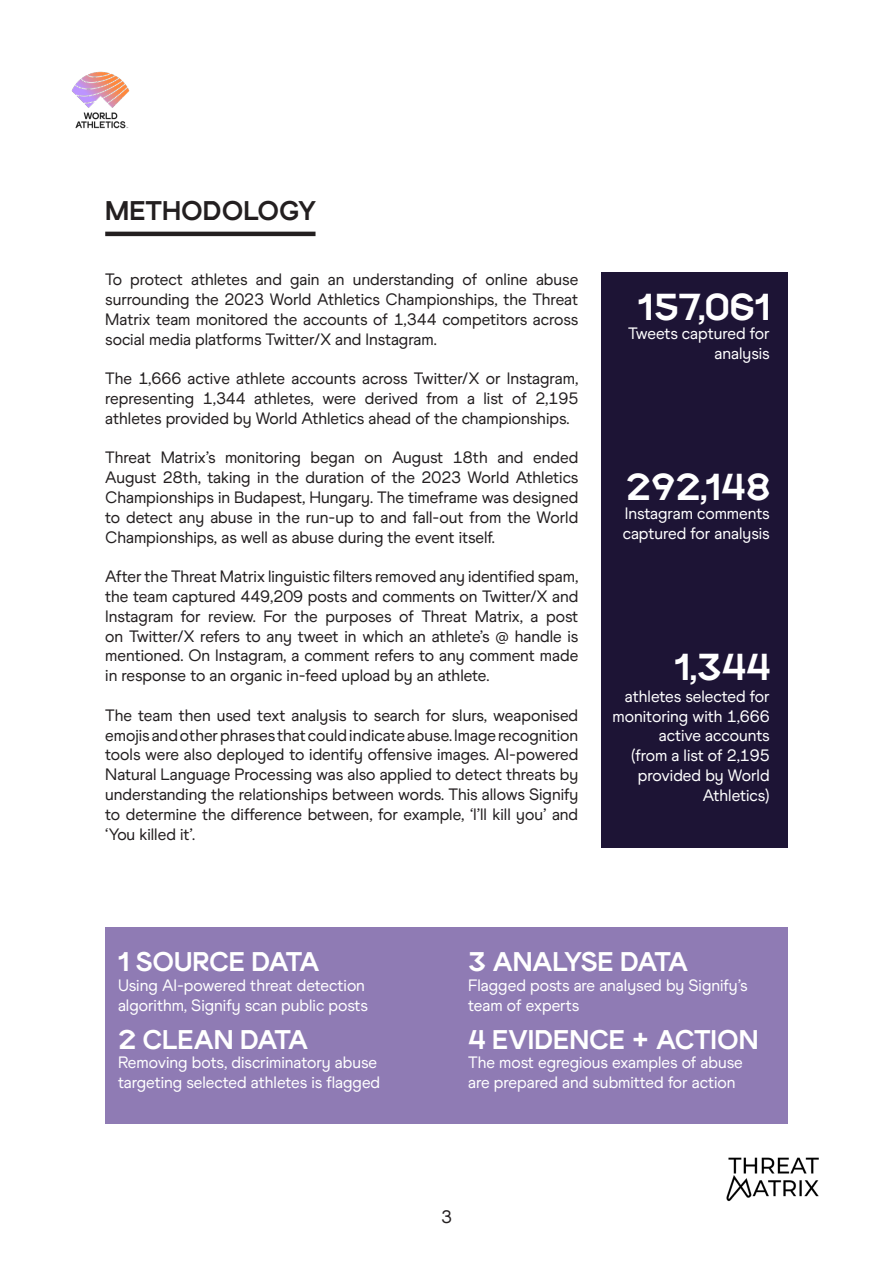
<style>
.page{position:relative;width:893px;height:1263px;background:#fff}
.page>*{position:absolute;margin:0;border:0;box-sizing:border-box;transform-origin:0 0}
.t1{font:37.5px "World Athletics Headline";color:#fff}
.t2{font:27px "World Athletics Headline";color:#fff}
.t3{font:27px "World Athletics Headline";letter-spacing:-.05em;color:#fff}
.t4{font:27px "World Athletics Headline";color:#231f20}
.t5{font:18px "World Athletics";color:#231f20}
.t6{font:16.5px/19.8px "World Athletics";color:#231f20;text-align:justify}
.t7{font:16.5px/19.8px "World Athletics";color:#fff}
</style>
<div class="page">
<img style="left:726px;top:1157px;width:93px;height:45px">
<img style="left:71px;top:71px;width:59px;height:58px">
<hr style="left:105px;top:232px;width:210px;height:4px;background:#231f20">
<div style="left:105px;top:927px;width:683px;height:197px;background:#8f7bb4"></div>
<div style="left:602px;top:272px;width:186px;height:575px;background:#1d1435"></div>
<p class="t4" style="left:105px;top:194px;width:213px">METHODOLOGY</p>
<p class="t6" style="left:105px;top:269px;width:475px">To protect athletes and gain an understanding of online abuse surrounding the 2023 World Athletics Championships, the Threat Matrix team monitored the accounts of 1,344 competitors across social media platforms Twitter/X and Instagram.</p>
<p class="t6" style="left:105px;top:368px;width:475px">The 1,666 active athlete accounts across Twitter/X or Instagram, representing 1,344 athletes, were derived from a list of 2,195 athletes provided by World Athletics ahead of the championships.</p>
<p class="t6" style="left:105px;top:448px;width:475px">Threat Matrix’s monitoring began on August 18th and ended August 28th, taking in the duration of the 2023 World Athletics Championships in Budapest, Hungary. The timeframe was designed to detect any abuse in the run-up to and fall-out from the World Championships, as well as abuse during the event itself.</p>
<p class="t6" style="left:105px;top:566px;width:475px">After the Threat Matrix linguistic filters removed any identified spam, the team captured 449,209 posts and comments on Twitter/X and Instagram for review. For the purposes of Threat Matrix, a post on Twitter/X refers to any tweet in which an athlete’s @ handle is mentioned. On Instagram, a comment refers to any comment made in response to an organic in-feed upload by an athlete.</p>
<p class="t6" style="left:105px;top:705px;width:475px">The team then used text analysis to search for slurs, weaponised emojis and other phrases that could indicate abuse. Image recognition tools were also deployed to identify offensive images. AI-powered Natural Language Processing was also applied to detect threats by understanding the relationships between words. This allows Signify to determine the difference between, for example, ‘I’ll kill you’ and ‘You killed it’.</p>
<p class="t1" style="left:638px;top:284px;width:134px">157,061</p>
<p class="t7" style="left:628px;top:324px;width:143px;text-align:right">Tweets captured for analysis</p>
<p class="t1" style="left:626px;top:464px;width:146px">292,148</p>
<p class="t7" style="left:623px;top:504px;width:148px">Instagram comments captured for analysis</p>
<p class="t1" style="left:674px;top:644px;width:98px">1,344</p>
<p class="t7" style="left:613px;top:686px;width:159px;text-align:right">athletes selected for monitoring with 1,666 active accounts<br>(from a list of 2,195 provided by World<br>Athletics)</p>
<p class="t2" style="left:118px;top:945px;width:203px">1 SOURCE DATA</p>
<p class="t3" style="left:468px;top:945px;width:221px">3 ANALYSE DATA</p>
<p class="t7" style="left:118px;top:975px;width:251px">Using AI-powered threat detection algorithm, Signify scan public posts</p>
<p class="t7" style="left:468px;top:975px;width:281px">Flagged posts are analysed by Signify’s team of experts</p>
<p class="t2" style="left:118px;top:1023px;width:192px">2 CLEAN DATA</p>
<p class="t2" style="left:468px;top:1023px;width:292px">4 EVIDENCE + ACTION</p>
<p class="t7" style="left:118px;top:1052px;width:264px">Removing bots, discriminatory abuse targeting selected athletes is flagged</p>
<p class="t7" style="left:468px;top:1052px;width:276px">The most egregious examples of abuse are prepared and submitted for action</p>
<p class="t5" style="left:441px;top:1206px;width:12px">3</p>
</div>
